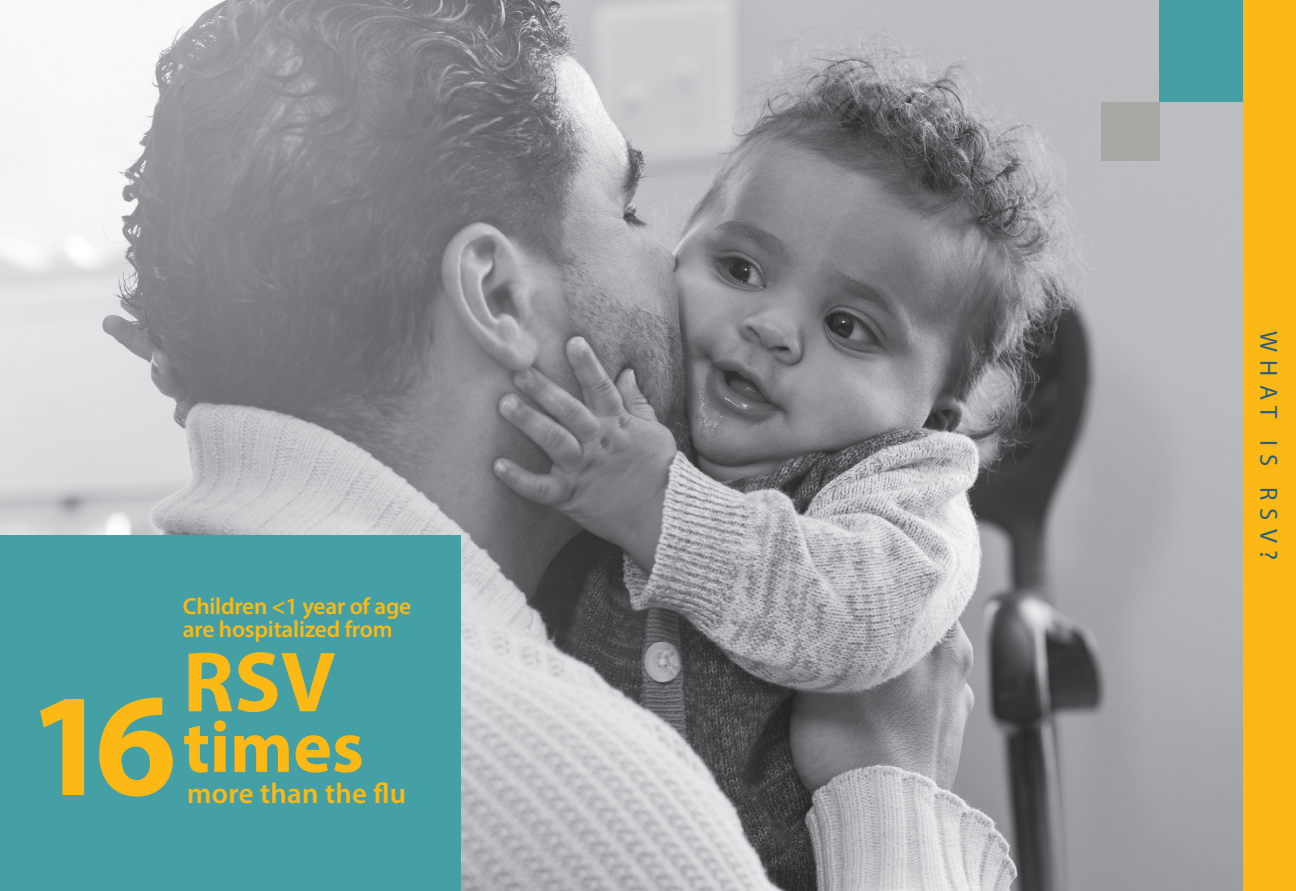
<style>
.page{position:relative;width:1296px;height:891px;background:#fff}
.page>*{position:absolute;margin:0;border:0;box-sizing:border-box;transform-origin:0 0}
.t1{font:700 147.83px "Myriad Pro";color:#fcb814}
.t2{font:700 86.17px "Myriad Pro";color:#fcb814}
.t3{font:700 73.35px "Myriad Pro";color:#fcb814}
.t4{font:600 28.8px "Myriad Pro";letter-spacing:.01em;color:#fcb814}
.t5{font:24.75px "Myriad Pro";letter-spacing:.33em;color:#2b5e77}
.t6{font:600 23.4px/23.4px "Myriad Pro";letter-spacing:-.01em;color:#fcb814}
</style>
<div class="page">
<img style="left:0;top:0;width:1243px;height:891px">
<div style="left:0;top:535px;width:460px;height:356px;background:#45a0a6"></div>
<div style="left:1159px;top:0;width:102px;height:102px;background:#45a0a6"></div>
<div style="left:1101px;top:102px;width:59px;height:59px;background:#a8a8a5"></div>
<div style="left:1243px;top:0;width:53px;height:891px;background:#fcb814"></div>
<p class="t1" style="left:28px;top:649px;width:151px">16</p>
<p class="t6" style="left:183px;top:594px;width:230px">Children &lt;1 year of age are hospitalized from</p>
<p class="t2" style="left:183px;top:626px;width:154px">RSV</p>
<p class="t3" style="left:183px;top:699px;width:182px">times</p>
<p class="t4" style="left:187px;top:775px;width:220px">more than the flu</p>
<p class="t5" style="left:1282px;top:331px;width:231px;rotate:90deg">WHAT IS RSV?</p>
</div>
